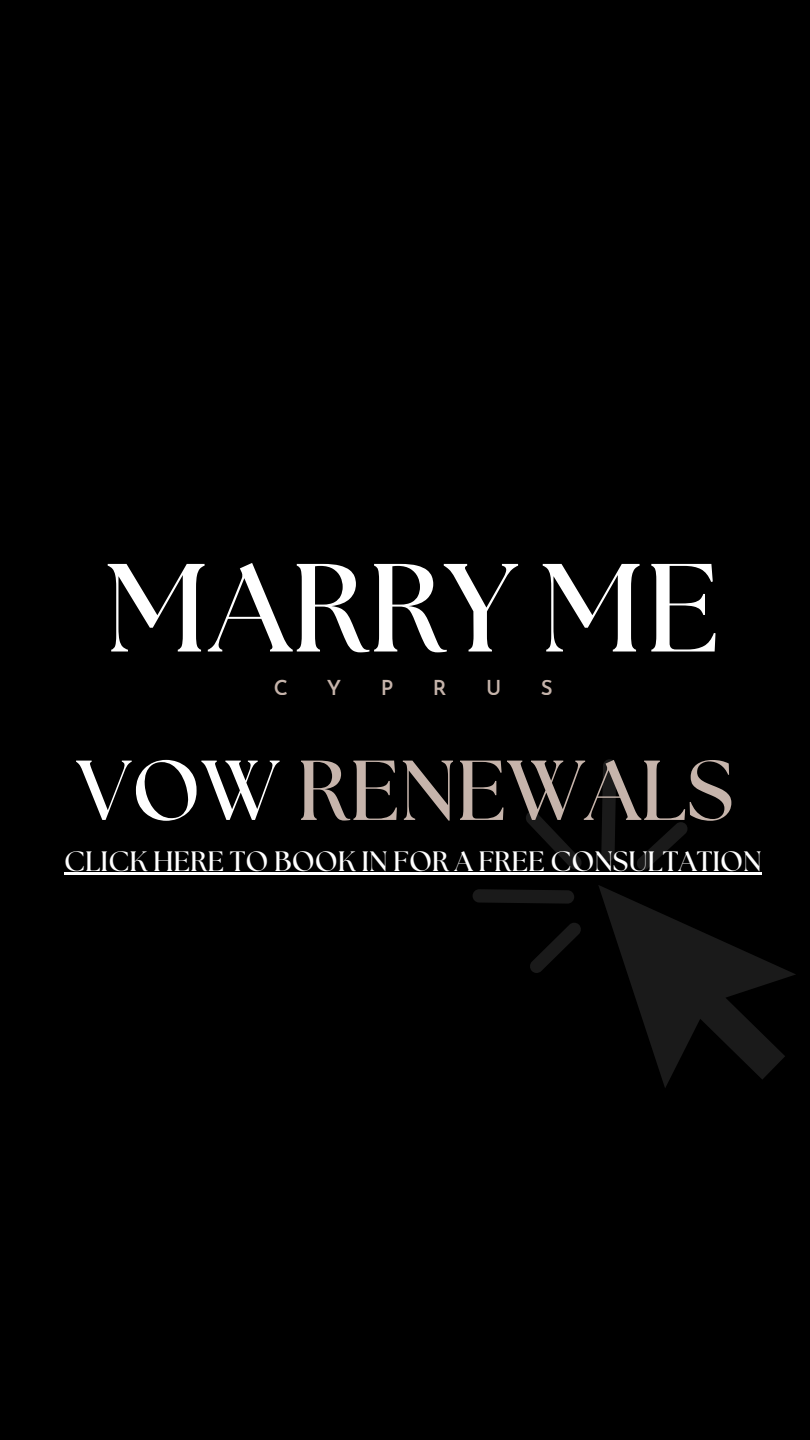
<style>
.page{position:relative;width:810px;height:1440px;background:#000}
.page>*{position:absolute;margin:0;border:0;box-sizing:border-box;transform-origin:0 0}
.t1{font:700 125.1px "The Seasons";color:#fff}
.t2{font:700 84.8px "The Seasons";color:#c6b4ab}
.t3{font:700 28px "The Seasons";color:#fff}
.t4{font:600 20.6px "Josefin Sans";color:#c6b4ab}
.s1{color:#fff}
</style>
<div class="page">
<svg style="left:598px;top:885px;width:198px;height:203px"></svg>
<svg style="left:526px;top:811px;width:56px;height:58px"></svg>
<svg style="left:601px;top:759px;width:15px;height:102px"></svg>
<svg style="left:637px;top:822px;width:51px;height:48px"></svg>
<svg style="left:473px;top:889px;width:101px;height:15px"></svg>
<svg style="left:530px;top:923px;width:51px;height:50px"></svg>
<hr style="left:64px;top:872px;width:698px;height:3px;background:#fff">
<h1 class="t1" style="left:106px;top:551px;width:615px">MARRY ME</h1>
<p class="t4" style="left:273px;top:679px;width:16px">C</p>
<p class="t4" style="left:327px;top:679px;width:16px">Y</p>
<p class="t4" style="left:381px;top:679px;width:14px">P</p>
<p class="t4" style="left:433px;top:679px;width:15px">R</p>
<p class="t4" style="left:486px;top:679px;width:17px">U</p>
<p class="t4" style="left:541px;top:679px;width:13px">S</p>
<h1 class="t2" style="left:76px;top:752px;width:659px"><span class="s1">VOW</span> RENEWALS</h1>
<p class="t3" style="left:64px;top:849px;width:699px">CLICK HERE TO BOOK IN FOR A FREE CONSULTATION</p>
</div>
